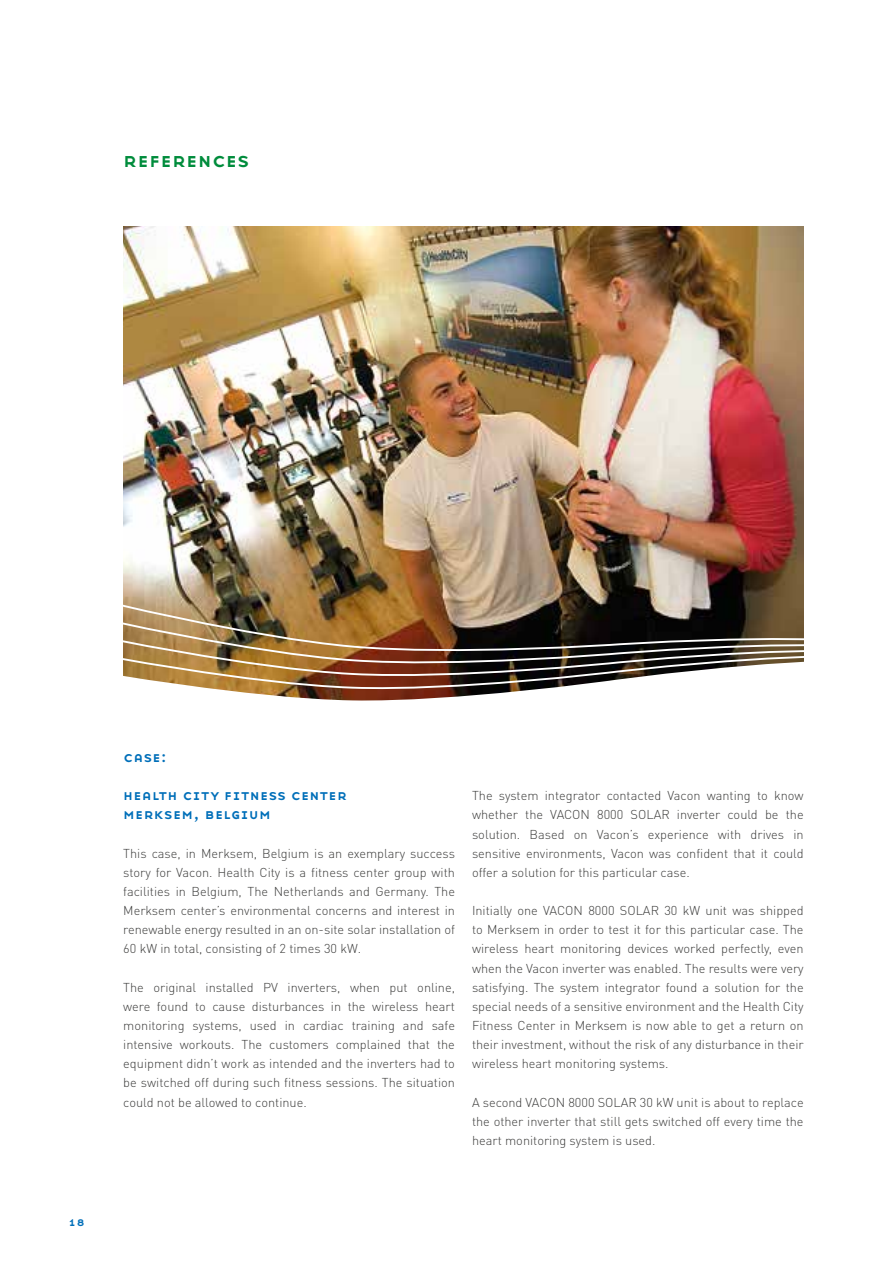
<style>
.page{position:relative;width:893px;height:1263px;background:#fff}
.page>*{position:absolute;margin:0;border:0;box-sizing:border-box;transform-origin:0 0}
.t1{font:21px "Base Nine SC";color:#008c3c}
.t2{font:15px/19.2px "Base Nine SC";letter-spacing:.015em;color:#006fb9}
.t3{font:300 12.75px/19.2px "DIN Pro";color:#3c3c3b;text-align:justify}
.t4{font:12.75px "Base Nine SC";color:#006fb9}
</style>
<div class="page">
<img style="left:123px;top:226px;width:681px;height:229px">
<img style="left:123px;top:455px;width:681px;height:74px">
<img style="left:167px;top:529px;width:637px;height:172px">
<img style="left:123px;top:549px;width:681px;height:144px">
<h1 class="t1" style="left:123px;top:145px;width:127px">references</h1>
<p class="t4" style="left:68px;top:1213px;width:19px">18</p>
<p class="t2" style="left:123px;top:747px;width:46px">case:</p>
<p class="t2" style="left:123px;top:785px;width:225px">health city fitness center merksem, belgium</p>
<p class="t3" style="left:123px;top:842px;width:333px">This case, in Merksem, Belgium is an exemplary success story for Vacon. Health City is a fitness center group with facilities in Belgium, The Netherlands and Germany. The Merksem center’s environmental concerns and interest in renewable energy resulted in an on-site solar installation of 60 kW in total, consisting of 2 times 30 kW.</p>
<p class="t3" style="left:123px;top:976px;width:333px">The original installed PV inverters, when put online, were found to cause disturbances in the wireless heart monitoring systems, used in cardiac training and safe intensive workouts. The customers complained that the equipment didn’t work as intended and the inverters had to be switched off during such fitness sessions. The situation could not be allowed to continue.</p>
<p class="t3" style="left:472px;top:785px;width:333px">The system integrator contacted Vacon wanting to know whether the VACON 8000 SOLAR inverter could be the solution. Based on Vacon’s experience with drives in sensitive environments, Vacon was confident that it could offer a solution for this particular case.</p>
<p class="t3" style="left:472px;top:900px;width:333px">Initially one VACON 8000 SOLAR 30 kW unit was shipped to Merksem in order to test it for this particular case. The wireless heart monitoring devices worked perfectly, even when the Vacon inverter was enabled. The results were very satisfying. The system integrator found a solution for the special needs of a sensitive environment and the Health City Fitness Center in Merksem is now able to get a return on their investment, without the risk of any disturbance in their wireless heart monitoring systems.</p>
<p class="t3" style="left:472px;top:1091px;width:333px">A second VACON 8000 SOLAR 30 kW unit is about to replace the other inverter that still gets switched off every time the heart monitoring system is used.</p>
</div>
